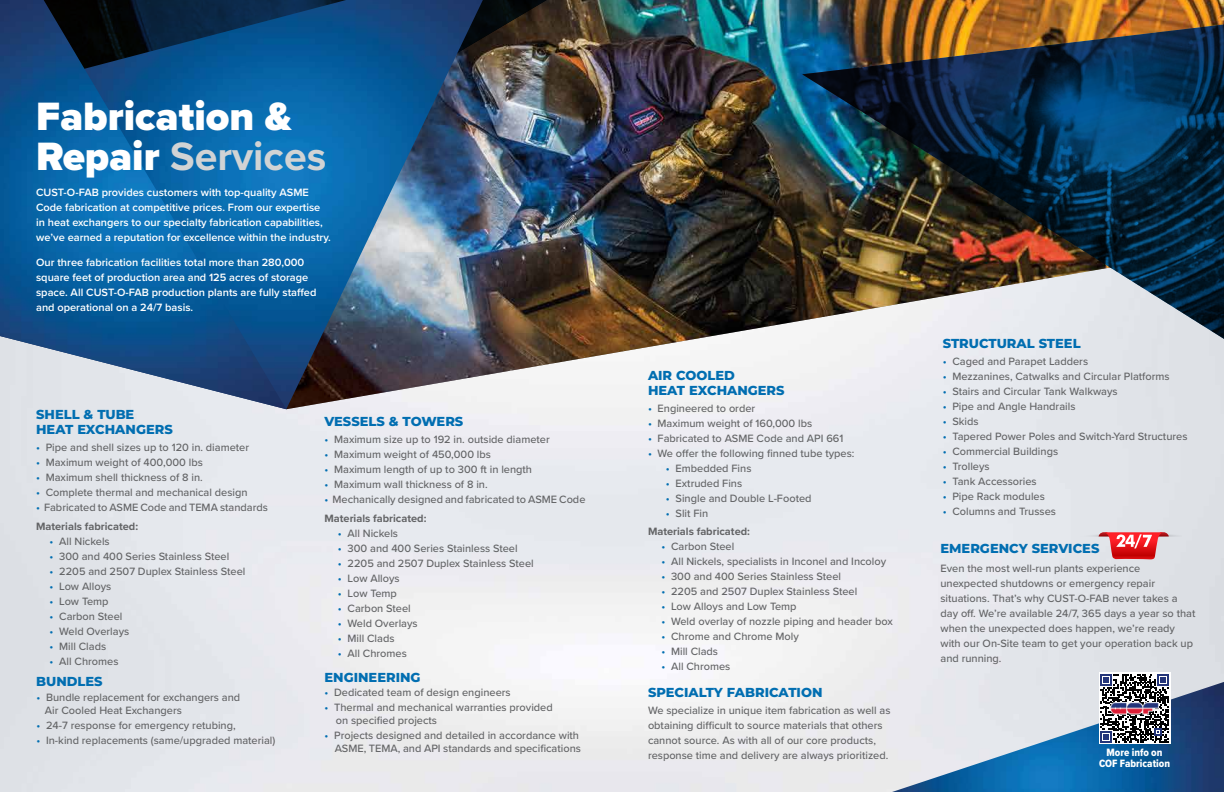
<style>
.page{position:relative;width:1224px;height:792px;background:#fff}
.page>*{position:absolute;margin:0;border:0;box-sizing:border-box;transform-origin:0 0}
.t1{font:900 41px/40px "Proxima Nova";color:#fff}
.t2{font:800 13px/15.6px "Montserrat";color:#016eb1}
.t3{font:500 11px/15px "Proxima Nova";color:#636466}
.t4{font:600 11px/15px "Proxima Nova";color:#fff}
.t5{font:700 11px/18px "Proxima Nova";color:#636466}
.t6{font:11px/11px "Proxima Nova Cond Extrabld";color:#fff;text-align:center}
.s1{font-weight:700;color:#d1d3d4}
.s2{color:#016eb1}
.s3{font-weight:700}
.s4{font-weight:500;color:#016eb1}
.s5{font-weight:500}
</style>
<div class="page">
<img style="left:892px;top:682px;width:332px;height:110px">
<img style="left:483px;top:0;width:741px;height:409px">
<img style="left:549px;top:0;width:93px;height:222px">
<img style="left:483px;top:0;width:66px;height:222px">
<img style="left:286px;top:0;width:197px;height:409px">
<img style="left:0;top:0;width:286px;height:409px">
<img style="left:802px;top:24px;width:422px;height:320px">
<svg style="left:1077px;top:532px;width:105px;height:28px;background:#e2969b"></svg>
<div style="left:1099px;top:672px;width:72px;height:72px;background:#fff"></div>
<svg style="left:1100px;top:674px;width:69px;height:69px"></svg>
<img style="left:1111px;top:703px;width:47px;height:11px">
<h1 class="t1" style="left:36px;top:96px;width:292px">Fabrication &amp;<br>Repair <span class="s1">Services</span></h1>
<p class="t4" style="left:36px;top:184px;width:296px">CUST-O-FAB provides customers with top-quality ASME Code fabrication at competitive prices. From our expertise in heat exchangers to our specialty fabrication capabilities, we’ve earned a reputation for excellence within the industry.</p>
<p class="t4" style="left:36px;top:254px;width:282px">Our three fabrication facilities total more than 280,000 square feet of production area and 125 acres of storage space. All CUST-O-FAB production plants are fully staffed and operational on a 24/7 basis.</p>
<p class="t2" style="left:36px;top:406px;width:138px">SHELL &amp; TUBE<br>HEAT EXCHANGERS</p>
<p class="t3" style="left:36px;top:440px;width:215px"><span class="s2">•</span> Pipe and shell sizes up to 120 in. diameter</p>
<p class="t3" style="left:36px;top:455px;width:168px"><span class="s2">•</span> Maximum weight of 400,000 lbs</p>
<p class="t3" style="left:36px;top:470px;width:168px"><span class="s2">•</span> Maximum shell thickness of 8 in.</p>
<p class="t3" style="left:36px;top:485px;width:213px"><span class="s2">•</span> Complete thermal and mechanical design</p>
<p class="t3" style="left:36px;top:498px;width:233px;line-height:19px"><span class="s2">•</span> Fabricated to ASME Code and TEMA standards<br><span class="s3">Materials fabricated:</span></p>
<p class="t3" style="left:50px;top:534px;width:62px"><span class="s2">•</span> All Nickels</p>
<p class="t3" style="left:50px;top:549px;width:181px"><span class="s2">•</span> 300 and 400 Series Stainless Steel</p>
<p class="t3" style="left:50px;top:564px;width:197px"><span class="s2">•</span> 2205 and 2507 Duplex Stainless Steel</p>
<p class="t3" style="left:50px;top:579px;width:63px"><span class="s2">•</span> Low Alloys</p>
<p class="t3" style="left:50px;top:594px;width:60px"><span class="s2">•</span> Low Temp</p>
<p class="t3" style="left:50px;top:609px;width:74px"><span class="s2">•</span> Carbon Steel</p>
<p class="t3" style="left:50px;top:624px;width:81px"><span class="s2">•</span> Weld Overlays</p>
<p class="t3" style="left:50px;top:639px;width:58px"><span class="s2">•</span> Mill Clads</p>
<p class="t3" style="left:50px;top:654px;width:70px"><span class="s2">•</span> All Chromes</p>
<p class="t2" style="left:36px;top:673px;width:68px">BUNDLES</p>
<p class="t3" style="left:45px;top:691px;width:197px;line-height:13px;text-indent:-9px"><span class="s2">•</span> Bundle replacement for exchangers and<br>Air Cooled Heat Exchangers</p>
<p class="t3" style="left:36px;top:718px;width:201px"><span class="s2">•</span> 24-7 response for emergency retubing,</p>
<p class="t3" style="left:36px;top:733px;width:240px"><span class="s2">•</span> In-kind replacements (same/upgraded material)</p>
<p class="t2" style="left:324px;top:413px;width:140px">VESSELS &amp; TOWERS</p>
<p class="t3" style="left:324px;top:432px;width:227px"><span class="s2">•</span> Maximum size up to 192 in. outside diameter</p>
<p class="t3" style="left:324px;top:447px;width:168px"><span class="s2">•</span> Maximum weight of 450,000 lbs</p>
<p class="t3" style="left:324px;top:462px;width:209px"><span class="s2">•</span> Maximum length of up to 300 ft in length</p>
<p class="t3" style="left:324px;top:477px;width:165px"><span class="s2">•</span> Maximum wall thickness of 8 in.</p>
<p class="t3" style="left:324px;top:490px;width:263px;line-height:19px"><span class="s2">•</span> Mechanically designed and fabricated to ASME Code<br><span class="s3">Materials fabricated:</span></p>
<p class="t3" style="left:338px;top:526px;width:62px"><span class="s2">•</span> All Nickels</p>
<p class="t3" style="left:338px;top:541px;width:181px"><span class="s2">•</span> 300 and 400 Series Stainless Steel</p>
<p class="t3" style="left:338px;top:556px;width:197px"><span class="s2">•</span> 2205 and 2507 Duplex Stainless Steel</p>
<p class="t3" style="left:338px;top:571px;width:63px"><span class="s2">•</span> Low Alloys</p>
<p class="t3" style="left:338px;top:586px;width:60px"><span class="s2">•</span> Low Temp</p>
<p class="t3" style="left:338px;top:601px;width:74px"><span class="s2">•</span> Carbon Steel</p>
<p class="t3" style="left:338px;top:616px;width:81px"><span class="s2">•</span> Weld Overlays</p>
<p class="t3" style="left:338px;top:631px;width:58px"><span class="s2">•</span> Mill Clads</p>
<p class="t3" style="left:338px;top:646px;width:70px"><span class="s2">•</span> All Chromes</p>
<p class="t2" style="left:324px;top:669px;width:98px">ENGINEERING</p>
<p class="t3" style="left:324px;top:685px;width:188px"><span class="s2">•</span> Dedicated team of design engineers</p>
<p class="t3" style="left:336px;top:701px;width:218px;line-height:13px;text-indent:-11px"><span class="s2">•</span> Thermal and mechanical warranties provided on specified projects</p>
<p class="t3" style="left:324px;top:729px;width:258px;line-height:13px;text-align:right"><span class="s2">•</span> Projects designed and detailed in accordance with<br>ASME, TEMA, and API standards and specifications</p>
<p class="t2" style="left:648px;top:367px;width:138px">AIR COOLED<br>HEAT EXCHANGERS</p>
<p class="t3" style="left:648px;top:401px;width:109px"><span class="s2">•</span> Engineered to order</p>
<p class="t3" style="left:648px;top:416px;width:166px"><span class="s2">•</span> Maximum weight of 160,000 lbs</p>
<p class="t3" style="left:648px;top:431px;width:197px"><span class="s2">•</span> Fabricated to ASME Code and API 661</p>
<p class="t3" style="left:648px;top:446px;width:208px"><span class="s2">•</span> We offer the following finned tube types:</p>
<p class="t3" style="left:666px;top:461px;width:87px"><span class="s2">•</span> Embedded Fins</p>
<p class="t3" style="left:666px;top:476px;width:78px"><span class="s2">•</span> Extruded Fins</p>
<p class="t3" style="left:666px;top:491px;width:147px"><span class="s2">•</span> Single and Double L-Footed</p>
<p class="t5" style="left:648px;top:504px;width:103px;text-indent:18px"><span class="s4">•</span> <span class="s5">Slit Fin<br></span>Materials fabricated:</p>
<p class="t3" style="left:661px;top:539px;width:74px"><span class="s2">•</span> Carbon Steel</p>
<p class="t3" style="left:661px;top:554px;width:226px"><span class="s2">•</span> All Nickels, specialists in Inconel and Incoloy</p>
<p class="t3" style="left:661px;top:569px;width:181px"><span class="s2">•</span> 300 and 400 Series Stainless Steel</p>
<p class="t3" style="left:661px;top:584px;width:197px"><span class="s2">•</span> 2205 and 2507 Duplex Stainless Steel</p>
<p class="t3" style="left:661px;top:599px;width:137px"><span class="s2">•</span> Low Alloys and Low Temp</p>
<p class="t3" style="left:661px;top:614px;width:233px"><span class="s2">•</span> Weld overlay of nozzle piping and header box</p>
<p class="t3" style="left:661px;top:629px;width:139px"><span class="s2">•</span> Chrome and Chrome Moly</p>
<p class="t3" style="left:661px;top:644px;width:58px"><span class="s2">•</span> Mill Clads</p>
<p class="t3" style="left:661px;top:659px;width:70px"><span class="s2">•</span> All Chromes</p>
<p class="t2" style="left:648px;top:684px;width:176px">SPECIALTY FABRICATION</p>
<p class="t3" style="left:648px;top:703px;width:244px">We specialize in unique item fabrication as well as obtaining difficult to source materials that others cannot source. As with all of our core products, response time and delivery are always prioritized.</p>
<p class="t2" style="left:943px;top:335px;width:139px">STRUCTURAL STEEL</p>
<p class="t3" style="left:943px;top:354px;width:147px"><span class="s2">•</span> Caged and Parapet Ladders</p>
<p class="t3" style="left:943px;top:369px;width:228px"><span class="s2">•</span> Mezzanines, Catwalks and Circular Platforms</p>
<p class="t3" style="left:943px;top:384px;width:176px"><span class="s2">•</span> Stairs and Circular Tank Walkways</p>
<p class="t3" style="left:943px;top:399px;width:134px"><span class="s2">•</span> Pipe and Angle Handrails</p>
<p class="t3" style="left:943px;top:414px;width:37px"><span class="s2">•</span> Skids</p>
<p class="t3" style="left:943px;top:429px;width:246px"><span class="s2">•</span> Tapered Power Poles and Switch-Yard Structures</p>
<p class="t3" style="left:943px;top:444px;width:117px"><span class="s2">•</span> Commercial Buildings</p>
<p class="t3" style="left:943px;top:459px;width:48px"><span class="s2">•</span> Trolleys</p>
<p class="t3" style="left:943px;top:474px;width:96px"><span class="s2">•</span> Tank Accessories</p>
<p class="t3" style="left:943px;top:489px;width:104px"><span class="s2">•</span> Pipe Rack modules</p>
<p class="t3" style="left:943px;top:504px;width:115px"><span class="s2">•</span> Columns and Trusses</p>
<p class="t2" style="left:941px;top:540px;width:160px">EMERGENCY SERVICES</p>
<p class="t3" style="left:940px;top:560px;width:257px">Even the most well-run plants experience unexpected shutdowns or emergency repair situations. That’s why CUST-O-FAB never takes a day off. We’re available 24/7, 365 days a year so that when the unexpected does happen, we’re ready with our On-Site team to get your operation back up and running.</p>
<p class="t6" style="left:1099px;top:747px;width:73px">More info on<br>COF Fabrication</p>
</div>
